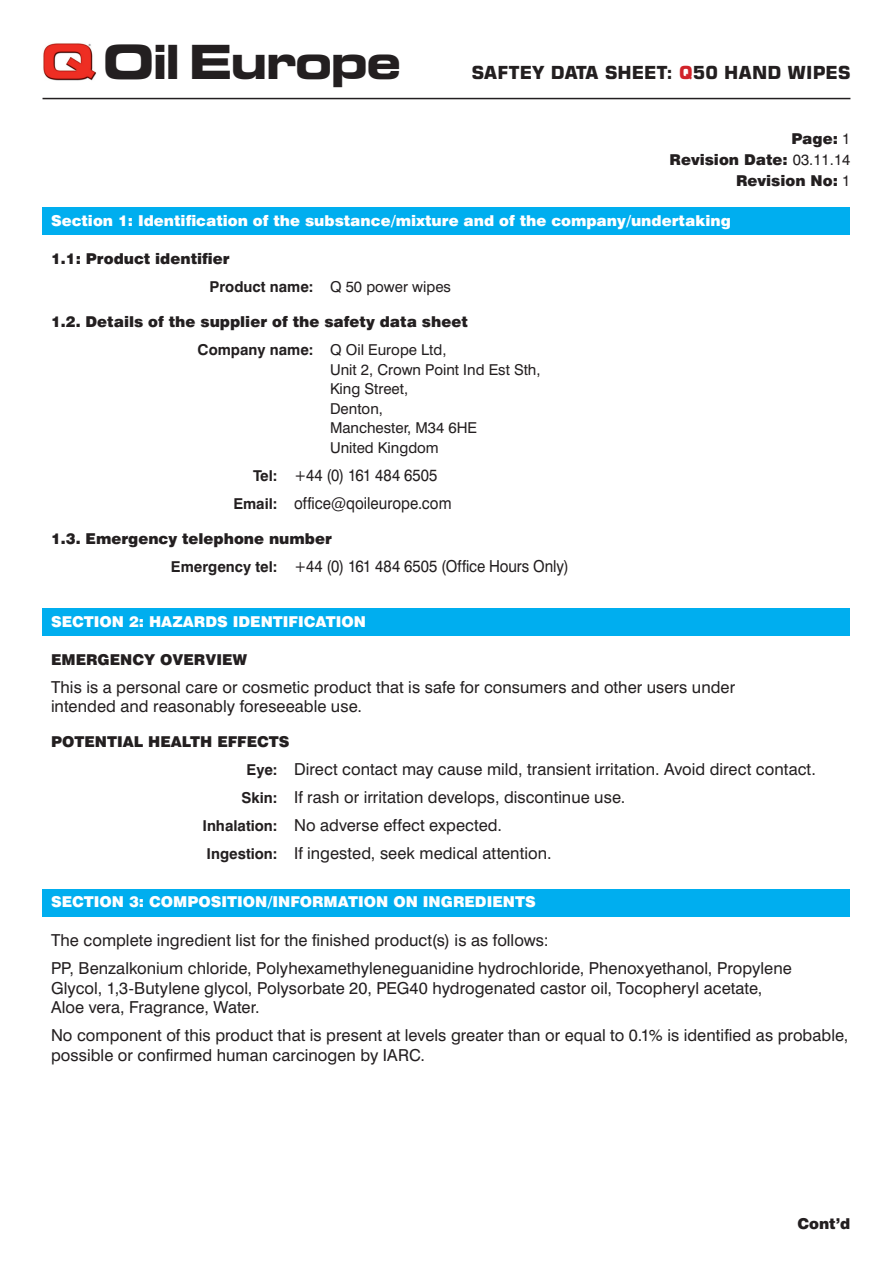
<style>
.page{position:relative;width:893px;height:1263px;background:#fff}
.page>*{position:absolute;margin:0;border:0;box-sizing:border-box;transform-origin:0 0}
.t1{font:700 expanded 46.95px "Square 721 BT";letter-spacing:-.05em;color:#231f20}
.t2{font:700 18px "Square 721 BT";color:#231f20}
.t3{font:16.5px/19.5px "Swiss 721 BT";letter-spacing:.005em;color:#231f20}
.t4{font:16.5px/28px "Swiss 721 BT";letter-spacing:.005em;color:#231f20;text-align:center;scale:.91 1}
.t5{font:900 15px/21px "Swiss 721 BT";color:#231f20}
.t6{font:900 15px "Swiss 721 BT";color:#fff}
.t7{font:15px/19.5px "Swiss 721 BT";color:#231f20}
.s1{color:#d1232a}
.s2{font-weight:400}
.s3{font-weight:700}
.s4{font-weight:700;font-size:15px}
</style>
<div class="page">
<img style="left:43px;top:43px;width:53px;height:38px">
<hr style="left:43px;top:98px;width:807px;height:1px;background:#231f20">
<div style="left:43px;top:207px;width:807px;height:28px;background:#00aeef"></div>
<div style="left:43px;top:608px;width:807px;height:28px;background:#00aeef"></div>
<div style="left:43px;top:889px;width:807px;height:27px;background:#00aeef"></div>
<h1 class="t1" style="left:103px;top:34px;width:300px">Oil Europe</h1>
<p class="t2" style="left:472px;top:62px;width:367px">SAFTEY DATA SHEET: <span class="s1">Q</span>50 HAND WIPES</p>
<p class="t5" style="left:670px;top:128px;width:182px;text-align:right">Page: <span class="s2">1<br></span>Revision Date: <span class="s2">03.11.14<br></span>Revision No: <span class="s2">1</span></p>
<p class="t6" style="left:51px;top:211px;width:681px">Section 1: Identification of the substance/mixture and of the company/undertaking</p>
<p class="t5" style="left:209px;top:244px;width:243px;line-height:28px;text-indent:-158px">1.1: Product identifier<br><span class="s3">Product name:</span> <span class="s2">Q 50 power wipes</span></p>
<p class="t5" style="left:197px;top:308px;width:272px;line-height:28px;text-indent:-146px">1.2. Details of the supplier of the safety data sheet<br><span class="s3">Company name:</span> <span class="s2">Q Oil Europe Ltd,</span></p>
<p class="t7" style="left:330px;top:359px;width:212px">Unit 2, Crown Point Ind Est Sth,<br>King Street,<br>Denton,<br>Manchester, M34 6HE<br>United Kingdom</p>
<p class="t4" style="left:233px;top:460px;width:241px"><span class="s4">Tel:</span> +44 (0) 161 484 6505<br><span class="s4">Email:</span> office@qoileurope.com</p>
<p class="t5" style="left:51px;top:528px;width:282px">1.3. Emergency telephone number</p>
<p class="t4" style="left:171px;top:551px;width:439px"><span class="s4">Emergency tel:</span> +44 (0) 161 484 6505 (Office Hours Only)</p>
<p class="t6" style="left:51px;top:612px;width:155px">Section 2: Hazards</p>
<p class="t6" style="left:233px;top:612px;width:133px">identification</p>
<p class="t5" style="left:51px;top:649px;width:198px">EMERGENCY OVERVIEW</p>
<p class="t3" style="left:51px;top:677px;width:686px">This is a personal care or cosmetic product that is safe for consumers and other users under intended and reasonably foreseeable use.</p>
<p class="t5" style="left:51px;top:731px;width:23px">POTE</p>
<p class="t5" style="left:95px;top:731px;width:134px">NTIAL HEALTH EFFECT</p>
<p class="t5" style="left:279px;top:731px;width:12px">S</p>
<p class="t3" style="left:247px;top:759px;width:571px"><span class="s4">Eye:</span> Direct contact may cause mild, transient irritation. Avoid direct contact.</p>
<p class="t3" style="left:242px;top:787px;width:385px"><span class="s4">Skin:</span> If rash or irritation develops, discontinue use.</p>
<p class="t3" style="left:202px;top:815px;width:301px"><span class="s4">Inhalation:</span> No adverse effect expected.</p>
<p class="t3" style="left:207px;top:843px;width:346px"><span class="s4">Ingestion:</span> If ingested, seek medical attention.</p>
<p class="t6" style="left:51px;top:893px;width:23px">SECT</p>
<p class="t6" style="left:94px;top:893px;width:443px">ION 3: COMPOSITION/INFORMATION ON INGREDIENTS</p>
<p class="t3" style="left:51px;top:926px;width:742px;line-height:28px">The complete ingredient list for the finished product(s) is as follows:<br>PP, Benzalkonium chloride, Polyhexamethyleneguanidine hydrochloride, Phenoxyethanol, Propylene</p>
<p class="t3" style="left:51px;top:978px;width:713px">Glycol, 1,3-Butylene glycol, Polysorbate 20, PEG40 hydrogenated castor oil, Tocopheryl acetate,<br>Aloe vera, Fragrance, Water.</p>
<p class="t3" style="left:51px;top:1025px;width:799px">No component of this product that is present at levels greater than or equal to 0.1% is identified as probable, possible or confirmed human carcinogen by IARC.</p>
<p class="t5" style="left:797px;top:1213px;width:55px">Cont’d</p>
</div>
